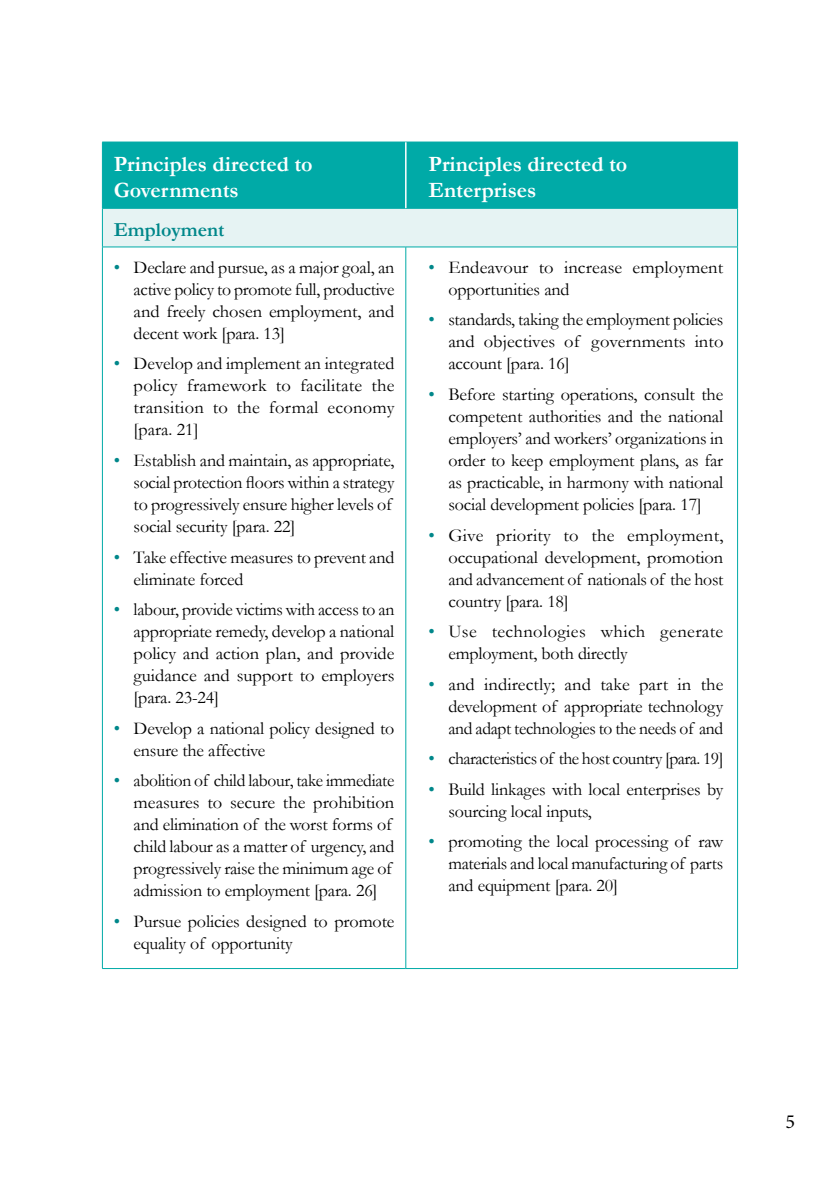
<style>
.page{position:relative;width:840px;height:1191px;background:#fff}
.page>*{position:absolute;margin:0;border:0;box-sizing:border-box;transform-origin:0 0}
.t1{font:700 22px/26.4px "Garamond";color:#fff}
.t2{font:700 20px "Garamond";color:#00878a}
.t3{font:20px "Minion Pro";color:#000}
.t4{font:18px/22px "Garamond";letter-spacing:-.01em;color:#000;text-align:justify}
.t5{font:18px/22px "Garamond";letter-spacing:.02em;color:#000}
.s1{color:#00878a}
</style>
<div class="page">
<div style="left:103px;top:143px;width:633px;height:65px;background:#00aaa7"></div>
<div style="left:102px;top:208px;width:635px;height:39px;background:#e6f3f3"></div>
<hr style="left:102px;top:142px;width:303px;height:1px;background:#00aaa7">
<hr style="left:102px;top:142px;width:1px;height:66px;background:#00aaa7">
<hr style="left:405px;top:142px;width:332px;height:1px;background:#00aaa7">
<hr style="left:736px;top:142px;width:1px;height:66px;background:#00aaa7">
<hr style="left:102px;top:208px;width:303px;height:1px;background:#00aaa7">
<hr style="left:102px;top:209px;width:1px;height:38px;background:#00aaa7">
<hr style="left:405px;top:208px;width:332px;height:1px;background:#00aaa7">
<hr style="left:736px;top:209px;width:1px;height:38px;background:#00aaa7">
<hr style="left:102px;top:968px;width:303px;height:1px;background:#00aaa7">
<hr style="left:405px;top:968px;width:332px;height:1px;background:#00aaa7">
<hr style="left:102px;top:247px;width:303px;height:1px;background:#00aaa7">
<hr style="left:102px;top:247px;width:1px;height:721px;background:#00aaa7">
<hr style="left:405px;top:247px;width:332px;height:1px;background:#00aaa7">
<hr style="left:405px;top:247px;width:1px;height:721px;background:#00aaa7">
<hr style="left:736px;top:247px;width:1px;height:721px;background:#00aaa7">
<hr style="left:405px;top:142px;width:1px;height:66px;background:#fff">
<p class="t1" style="left:114px;top:150px;width:200px">Principles directed to<br>Governments</p>
<p class="t1" style="left:428px;top:150px;width:200px">Principles directed to<br>Enterprises</p>
<p class="t2" style="left:114px;top:216px;width:112px">Employment</p>
<p class="t4" style="left:133px;top:256px;width:262px;text-indent:-20px"><span class="s1">•</span> Declare and pursue, as a major goal, an active policy to promote full, productive and freely chosen employment, and decent work [para. 13]</p>
<p class="t4" style="left:133px;top:352px;width:262px;text-indent:-20px"><span class="s1">•</span> Develop and implement an integrated policy framework to facilitate the transition to the formal economy [para. 21]</p>
<p class="t4" style="left:133px;top:449px;width:262px;text-align:left;text-indent:-20px"><span class="s1">•</span> Establish and maintain, as appropriate, social protection floors within a strategy to progressively ensure higher levels of social security [para. 22]</p>
<p class="t4" style="left:133px;top:545px;width:262px;text-indent:-20px"><span class="s1">•</span> Take effective measures to prevent and eliminate forced</p>
<p class="t4" style="left:133px;top:598px;width:262px;text-indent:-20px"><span class="s1">•</span> labour, provide victims with access to an appropriate remedy, develop a national policy and action plan, and provide guidance and support to employers [para. 23-24]</p>
<p class="t4" style="left:133px;top:716px;width:262px;text-indent:-20px"><span class="s1">•</span> Develop a national policy designed to ensure the affective</p>
<p class="t4" style="left:133px;top:769px;width:262px;text-align:left;text-indent:-20px"><span class="s1">•</span> abolition of child labour, take immediate measures to secure the prohibition and elimination of the worst forms of child labour as a matter of urgency, and progressively raise the minimum age of admission to employment [para. 26]</p>
<p class="t4" style="left:133px;top:909px;width:262px;text-indent:-20px"><span class="s1">•</span> Pursue policies designed to promote equality of opportunity</p>
<p class="t4" style="left:448px;top:256px;width:276px;text-indent:-20px"><span class="s1">•</span> Endeavour to increase employment opportunities and</p>
<p class="t4" style="left:448px;top:308px;width:276px;text-indent:-20px"><span class="s1">•</span> standards, taking the employment policies and objectives of governments into account [para. 16]</p>
<p class="t4" style="left:448px;top:383px;width:276px;text-indent:-20px"><span class="s1">•</span> Before starting operations, consult the competent authorities and the national employers’ and workers’ organizations in order to keep employment plans, as far as practicable, in harmony with national social development policies [para. 17]</p>
<p class="t4" style="left:448px;top:523px;width:276px;text-indent:-20px"><span class="s1">•</span> Give priority to the employment, occupational development, promotion and advancement of nationals of the host country [para. 18]</p>
<p class="t5" style="left:448px;top:620px;width:276px;text-indent:-20px"><span class="s1">•</span> Use technologies which generate employment, both directly</p>
<p class="t4" style="left:448px;top:672px;width:276px;text-indent:-20px"><span class="s1">•</span> and indirectly; and take part in the development of appropriate technology and adapt technologies to the needs of and</p>
<p class="t4" style="left:428px;top:747px;width:296px"><span class="s1">•</span> characteristics of the host country [para. 19]</p>
<p class="t4" style="left:448px;top:777px;width:276px;text-indent:-20px"><span class="s1">•</span> Build linkages with local enterprises by sourcing local inputs,</p>
<p class="t4" style="left:448px;top:830px;width:276px;text-indent:-20px"><span class="s1">•</span> promoting the local processing of raw materials and local manufacturing of parts and equipment [para. 20]</p>
<p class="t3" style="left:785px;top:1108px;width:11px">5</p>
</div>
